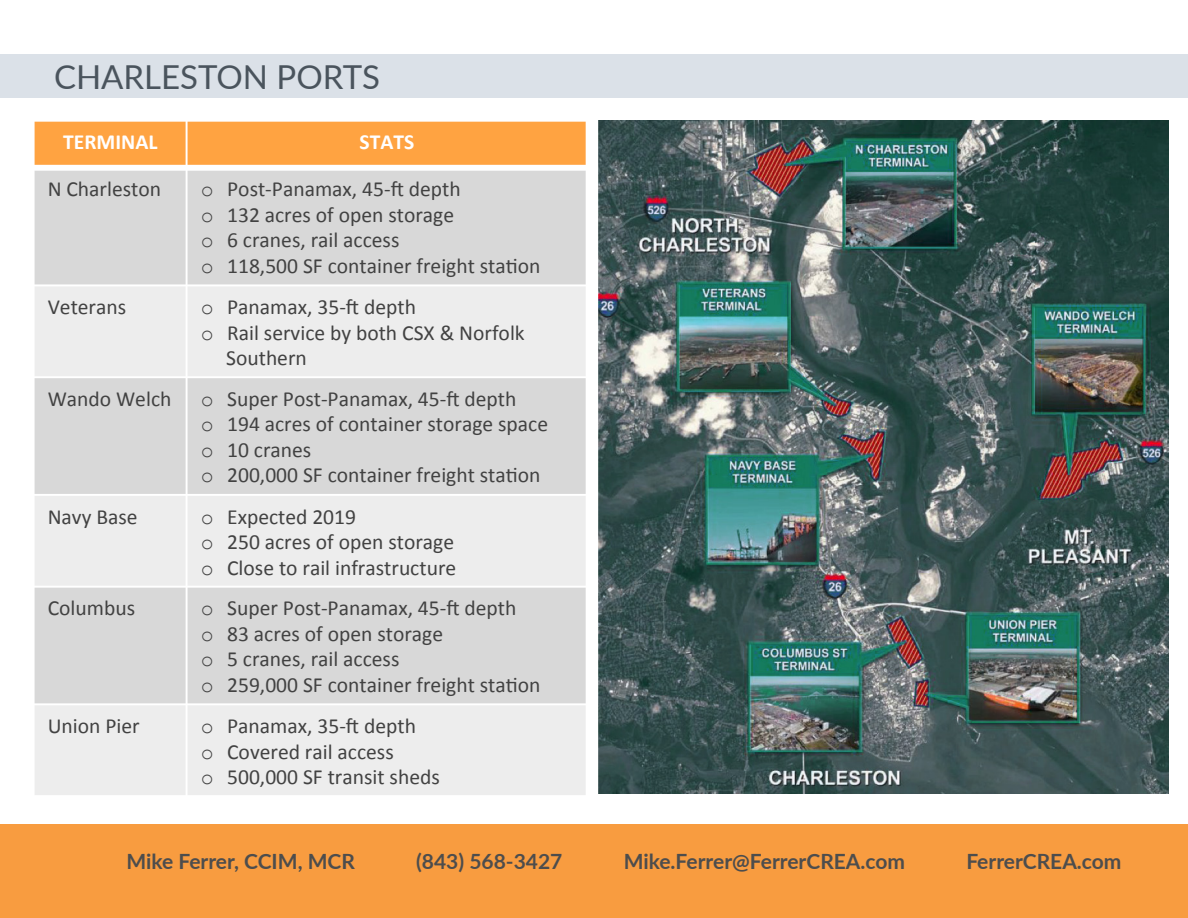
<style>
.page{position:relative;width:1188px;height:918px;background:#fff}
.page>*{position:absolute;margin:0;border:0;box-sizing:border-box;transform-origin:0 0}
.H1_headline{font:33px "Lato";color:#4a545d}
.t1{font:21.6px/25.5px "Calibri";color:#424242}
.t2{font:700 21.6px "Calibri";color:#fff}
.t3{font:700 21px "Lato";color:#4d4d4d}
.s1{font-family:"Courier New"}
</style>
<div class="page">
<div style="left:0;top:54px;width:1188px;height:44px;background:#dbe1e8"></div>
<div style="left:0;top:824px;width:1188px;height:94px;background:#f89c40"></div>
<img style="left:599px;top:121px;width:570px;height:672px">
<div style="left:34px;top:121px;width:153px;height:47px;background:#ffa341"></div>
<div style="left:187px;top:121px;width:400px;height:47px;background:#ffa341"></div>
<div style="left:34px;top:168px;width:153px;height:117px;background:#d8d8d8"></div>
<div style="left:187px;top:168px;width:400px;height:117px;background:#d8d8d8"></div>
<div style="left:34px;top:285px;width:153px;height:92px;background:#ededed"></div>
<div style="left:187px;top:285px;width:400px;height:92px;background:#ededed"></div>
<div style="left:34px;top:377px;width:153px;height:118px;background:#d8d8d8"></div>
<div style="left:187px;top:377px;width:400px;height:118px;background:#d8d8d8"></div>
<div style="left:34px;top:495px;width:153px;height:92px;background:#ededed"></div>
<div style="left:187px;top:495px;width:400px;height:92px;background:#ededed"></div>
<div style="left:34px;top:587px;width:153px;height:117px;background:#d8d8d8"></div>
<div style="left:187px;top:587px;width:400px;height:117px;background:#d8d8d8"></div>
<div style="left:34px;top:704px;width:153px;height:92px;background:#ededed"></div>
<div style="left:187px;top:704px;width:400px;height:92px;background:#ededed"></div>
<hr style="left:186px;top:121px;width:2px;height:676px;background:#fff">
<div style="left:34px;top:165px;width:553px;height:6px;background:#fff"></div>
<hr style="left:34px;top:284px;width:553px;height:2px;background:#fff">
<hr style="left:34px;top:376px;width:553px;height:2px;background:#fff">
<hr style="left:34px;top:494px;width:553px;height:2px;background:#fff">
<hr style="left:34px;top:586px;width:553px;height:2px;background:#fff">
<hr style="left:34px;top:703px;width:553px;height:2px;background:#fff">
<hr style="left:34px;top:121px;width:1px;height:676px;background:#fff">
<hr style="left:586px;top:121px;width:1px;height:676px;background:#fff">
<hr style="left:34px;top:121px;width:553px;height:1px;background:#fff">
<hr style="left:34px;top:795px;width:553px;height:2px;background:#fff">
<p class="H1_headline" style="left:54px;top:53px;width:328px">CHARLESTON PORTS</p>
<p class="t2" style="left:63px;top:128px;width:96px">TERMINAL</p>
<p class="t2" style="left:360px;top:128px;width:56px">STATS</p>
<p class="t1" style="left:48px;top:177px;width:115px">N Charleston</p>
<p class="t1" style="left:201px;top:177px;width:341px"><span class="s1">o</span> Post-Panamax, 45-4 depth<br><span class="s1">o</span> 132 acres of open storage<br><span class="s1">o</span> 6 cranes, rail access<br><span class="s1">o</span> 118,500 SF container freight staCon</p>
<p class="t1" style="left:48px;top:294px;width:80px">Veterans</p>
<p class="t1" style="left:201px;top:294px;width:217px"><span class="s1">o</span> Panamax, 35-4 depth</p>
<p class="t1" style="left:201px;top:320px;width:326px"><span class="s1">o</span> Rail service by both CSX &amp; Norfolk</p>
<p class="t1" style="left:226px;top:345px;width:82px">Southern</p>
<p class="t1" style="left:48px;top:386px;width:125px">Wando Welch</p>
<p class="t1" style="left:201px;top:386px;width:349px"><span class="s1">o</span> Super Post-Panamax, 45-4 depth<br><span class="s1">o</span> 194 acres of container storage space <span class="s1">o</span> 10 cranes<br><span class="s1">o</span> 200,000 SF container freight staCon</p>
<p class="t1" style="left:48px;top:504px;width:91px">Navy Base</p>
<p class="t1" style="left:201px;top:504px;width:257px"><span class="s1">o</span> Expected 2019<br><span class="s1">o</span> 250 acres of open storage <span class="s1">o</span> Close to rail infrastructure</p>
<p class="t1" style="left:48px;top:596px;width:89px">Columbus</p>
<p class="t1" style="left:201px;top:596px;width:341px"><span class="s1">o</span> Super Post-Panamax, 45-4 depth<br><span class="s1">o</span> 83 acres of open storage<br><span class="s1">o</span> 5 cranes, rail access<br><span class="s1">o</span> 259,000 SF container freight staCon</p>
<p class="t1" style="left:48px;top:713px;width:94px">Union Pier</p>
<p class="t1" style="left:201px;top:713px;width:241px"><span class="s1">o</span> Panamax, 35-4 depth<br><span class="s1">o</span> Covered rail access<br><span class="s1">o</span> 500,000 SF transit sheds</p>
<p class="t3" style="left:126px;top:846px;width:230px">Mike Ferrer, CCIM, MCR</p>
<p class="t3" style="left:416px;top:846px;width:148px">(843) 568-3427</p>
<p class="t3" style="left:624px;top:846px;width:283px">Mike.Ferrer@FerrerCREA.com</p>
<p class="t3" style="left:966px;top:846px;width:157px">FerrerCREA.com</p>
</div>
